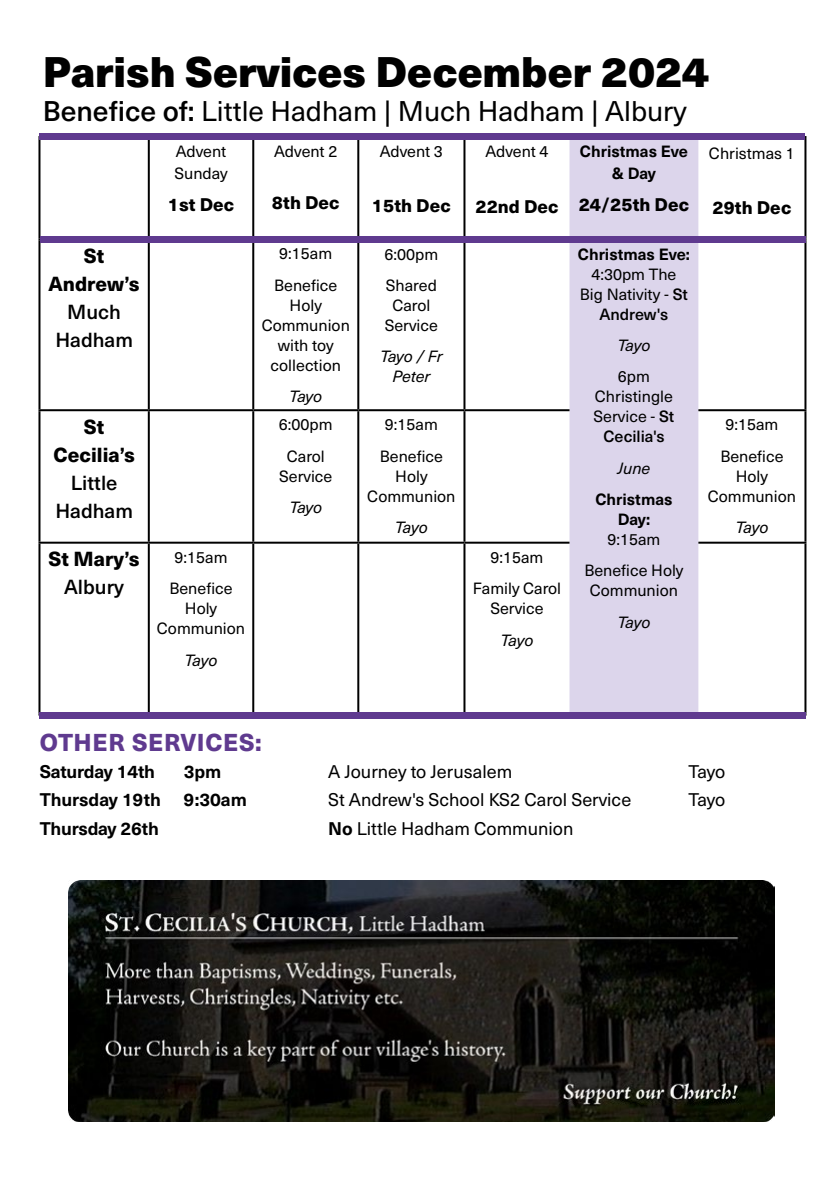
<style>
.page{position:relative;width:840px;height:1191px;background:#fff}
.page>*{position:absolute;margin:0;border:0;box-sizing:border-box;transform-origin:0 0}
.t1{font:900 42px "Neue Haas Unica W1 G";color:#000}
.t2{font:28px "Neue Haas Unica W1 G";color:#000}
.t3{font:800 24px "Neue Haas Unica W1 G";letter-spacing:.03em;color:#5f3a8f}
.t4{font:800 20px/28px "Neue Haas Unica W1 G";color:#000;text-align:center}
.t5{font:500 20px/28px "Neue Haas Unica W1 G";color:#000;text-align:center}
.t6{font:18px "Neue Haas Unica W1 G";color:#000}
.t7{font:700 18px "Neue Haas Unica W1 G";letter-spacing:-.01em;color:#000}
.t8{font:800 18px "Neue Haas Unica W1 G";color:#000}
.t9{font:16px/20px "Neue Haas Unica W1 G";color:#000;text-align:center}
.t10{font:italic 16px/20px "Neue Haas Unica W1 G";letter-spacing:-.02em;color:#000;text-align:center}
.t11{font:700 16px/22px "Neue Haas Unica W1 G";color:#000;text-align:center}
.s1{font-weight:500}
.s2{font-weight:700}
</style>
<div class="page">
<div style="left:569px;top:140px;width:129px;height:573px;background:#dcd5eb"></div>
<hr style="left:38px;top:136px;width:111px;height:2px;background:#000">
<hr style="left:38px;top:138px;width:2px;height:100px;background:#000">
<hr style="left:148px;top:138px;width:2px;height:100px;background:#000">
<hr style="left:252px;top:138px;width:2px;height:100px;background:#000">
<hr style="left:357px;top:138px;width:2px;height:100px;background:#000">
<hr style="left:463px;top:138px;width:2px;height:100px;background:#000">
<hr style="left:698px;top:136px;width:108px;height:2px;background:#000">
<hr style="left:804px;top:138px;width:2px;height:100px;background:#000">
<hr style="left:38px;top:238px;width:111px;height:2px;background:#000">
<hr style="left:38px;top:240px;width:2px;height:169px;background:#000">
<hr style="left:148px;top:240px;width:2px;height:169px;background:#000">
<hr style="left:252px;top:240px;width:2px;height:169px;background:#000">
<hr style="left:357px;top:240px;width:2px;height:169px;background:#000">
<hr style="left:463px;top:240px;width:2px;height:169px;background:#000">
<hr style="left:698px;top:238px;width:108px;height:2px;background:#000">
<hr style="left:804px;top:240px;width:2px;height:169px;background:#000">
<hr style="left:38px;top:409px;width:111px;height:2px;background:#000">
<hr style="left:38px;top:411px;width:2px;height:130px;background:#000">
<hr style="left:149px;top:409px;width:104px;height:2px;background:#000">
<hr style="left:148px;top:411px;width:2px;height:130px;background:#000">
<hr style="left:253px;top:409px;width:105px;height:2px;background:#000">
<hr style="left:252px;top:411px;width:2px;height:130px;background:#000">
<hr style="left:358px;top:409px;width:106px;height:2px;background:#000">
<hr style="left:357px;top:411px;width:2px;height:130px;background:#000">
<hr style="left:464px;top:409px;width:105px;height:2px;background:#000">
<hr style="left:463px;top:411px;width:2px;height:130px;background:#000">
<hr style="left:698px;top:409px;width:108px;height:2px;background:#000">
<hr style="left:804px;top:411px;width:2px;height:130px;background:#000">
<hr style="left:38px;top:541px;width:111px;height:2px;background:#000">
<hr style="left:38px;top:543px;width:2px;height:170px;background:#000">
<hr style="left:149px;top:541px;width:104px;height:2px;background:#000">
<hr style="left:148px;top:543px;width:2px;height:170px;background:#000">
<hr style="left:253px;top:541px;width:105px;height:2px;background:#000">
<hr style="left:252px;top:543px;width:2px;height:170px;background:#000">
<hr style="left:358px;top:541px;width:106px;height:2px;background:#000">
<hr style="left:357px;top:543px;width:2px;height:170px;background:#000">
<hr style="left:464px;top:541px;width:105px;height:2px;background:#000">
<hr style="left:463px;top:543px;width:2px;height:170px;background:#000">
<hr style="left:698px;top:541px;width:108px;height:2px;background:#000">
<hr style="left:804px;top:543px;width:2px;height:170px;background:#000">
<hr style="left:38px;top:713px;width:111px;height:2px;background:#000">
<hr style="left:698px;top:713px;width:108px;height:2px;background:#000">
<div style="left:40px;top:133px;width:764px;height:7px;background:#5f3a8f"></div>
<div style="left:40px;top:713px;width:765px;height:6px;background:#5f3a8f"></div>
<div style="left:40px;top:236px;width:765px;height:6px;background:#5f3a8f"></div>
<img style="left:68px;top:880px;width:706px;height:241px">
<h1 class="t1" style="left:43px;top:39px;width:667px">Parish Services December 2024</h1>
<h2 class="t2" style="left:43px;top:90px;width:645px"><span class="s1">Benefice of:</span> Little Hadham | Much Hadham | Albury</h2>
<p class="t4" style="left:49px;top:240px;width:92px">St<br>Andrew’s</p>
<p class="t5" style="left:55px;top:296px;width:79px">Much<br>Hadham</p>
<p class="t4" style="left:53px;top:411px;width:83px">St<br>Cecilia’s</p>
<p class="t5" style="left:55px;top:467px;width:79px">Little<br>Hadham</p>
<p class="t4" style="left:48px;top:543px;width:93px">St Mary’s</p>
<p class="t5" style="left:64px;top:571px;width:61px">Albury</p>
<p class="t9" style="left:174px;top:140px;width:55px;line-height:22px;text-align:left">Advent<br>Sunday</p>
<p class="t8" style="left:168px;top:191px;width:68px">1st Dec</p>
<p class="t9" style="left:169px;top:540px;width:65px;line-height:31.4px">9:15am<br>Benefice</p>
<p class="t9" style="left:157px;top:598px;width:90px">Holy<br>Communion</p>
<p class="t10" style="left:184px;top:649px;width:34px">Tayo</p>
<p class="t9" style="left:274px;top:141px;width:65px">Advent 2</p>
<p class="t8" style="left:272px;top:189px;width:69px">8th Dec</p>
<p class="t9" style="left:274px;top:237px;width:65px;line-height:31.4px">9:15am<br>Benefice</p>
<p class="t9" style="left:261px;top:294px;width:90px">Holy<br>Communion with toy collection</p>
<p class="t10" style="left:289px;top:386px;width:34px">Tayo</p>
<p class="t9" style="left:279px;top:408px;width:55px;line-height:31.4px">6:00pm<br>Carol</p>
<p class="t9" style="left:279px;top:465px;width:55px">Service</p>
<p class="t10" style="left:289px;top:496px;width:34px">Tayo</p>
<p class="t9" style="left:379px;top:141px;width:65px">Advent 3</p>
<p class="t8" style="left:372px;top:191px;width:80px">15th Dec</p>
<p class="t9" style="left:384px;top:237px;width:55px;line-height:31.4px;text-align:left">6:00pm<br>Shared</p>
<p class="t9" style="left:384px;top:294px;width:55px">Carol<br>Service</p>
<p class="t10" style="left:380px;top:346px;width:64px">Tayo / Fr<br>Peter</p>
<p class="t9" style="left:379px;top:408px;width:65px;line-height:31.4px">9:15am<br>Benefice</p>
<p class="t9" style="left:367px;top:465px;width:90px">Holy<br>Communion</p>
<p class="t10" style="left:394px;top:516px;width:34px">Tayo</p>
<p class="t9" style="left:485px;top:141px;width:65px">Advent 4</p>
<p class="t8" style="left:475px;top:192px;width:84px">22nd Dec</p>
<p class="t9" style="left:472px;top:540px;width:90px;line-height:31.4px">9:15am<br>Family Carol</p>
<p class="t9" style="left:490px;top:598px;width:55px">Service</p>
<p class="t10" style="left:500px;top:629px;width:34px">Tayo</p>
<p class="t11" style="left:579px;top:139px;width:109px">Christmas Eve &amp; Day</p>
<p class="t8" style="left:578px;top:191px;width:112px">24/25th Dec</p>
<p class="t11" style="left:577px;top:242px;width:114px">Christmas Eve:</p>
<p class="t9" style="left:579px;top:263px;width:110px">4:30pm The<br>Big Nativity - <span class="s1">St<br>Andrew's</span></p>
<p class="t10" style="left:617px;top:334px;width:34px">Tayo</p>
<p class="t9" style="left:593px;top:366px;width:82px">6pm<br>Christingle<br>Service - <span class="s1">St<br>Cecilia's</span></p>
<p class="t10" style="left:617px;top:457px;width:34px">June</p>
<p class="t11" style="left:595px;top:488px;width:79px;line-height:20px">Christmas<br>Day:</p>
<p class="t9" style="left:584px;top:523px;width:101px;line-height:31.4px">9:15am<br>Benefice Holy</p>
<p class="t9" style="left:589px;top:580px;width:90px">Communion</p>
<p class="t10" style="left:617px;top:611px;width:34px">Tayo</p>
<p class="t9" style="left:708px;top:142px;width:87px">Christmas 1</p>
<p class="t8" style="left:712px;top:193px;width:80px">29th Dec</p>
<p class="t9" style="left:720px;top:408px;width:65px;line-height:31.4px">9:15am<br>Benefice</p>
<p class="t9" style="left:707px;top:465px;width:90px">Holy<br>Communion</p>
<p class="t10" style="left:735px;top:516px;width:34px">Tayo</p>
<h3 class="t3" style="left:40px;top:723px;width:223px">OTHER SERVICES:</h3>
<p class="t7" style="left:40px;top:758px;width:117px">Saturday 14th</p>
<p class="t7" style="left:184px;top:758px;width:39px">3pm</p>
<p class="t6" style="left:328px;top:758px;width:186px">A Journey to Jerusalem</p>
<p class="t6" style="left:688px;top:758px;width:38px">Tayo</p>
<p class="t7" style="left:40px;top:785px;width:123px">Thursday 19th</p>
<p class="t7" style="left:184px;top:785px;width:65px">9:30am</p>
<p class="t6" style="left:328px;top:786px;width:304px">St Andrew's School KS2 Carol Service</p>
<p class="t6" style="left:688px;top:786px;width:38px">Tayo</p>
<p class="t7" style="left:40px;top:815px;width:120px">Thursday 26th</p>
<p class="t6" style="left:328px;top:815px;width:247px"><span class="s2">No</span> Little Hadham Communion</p>
</div>
